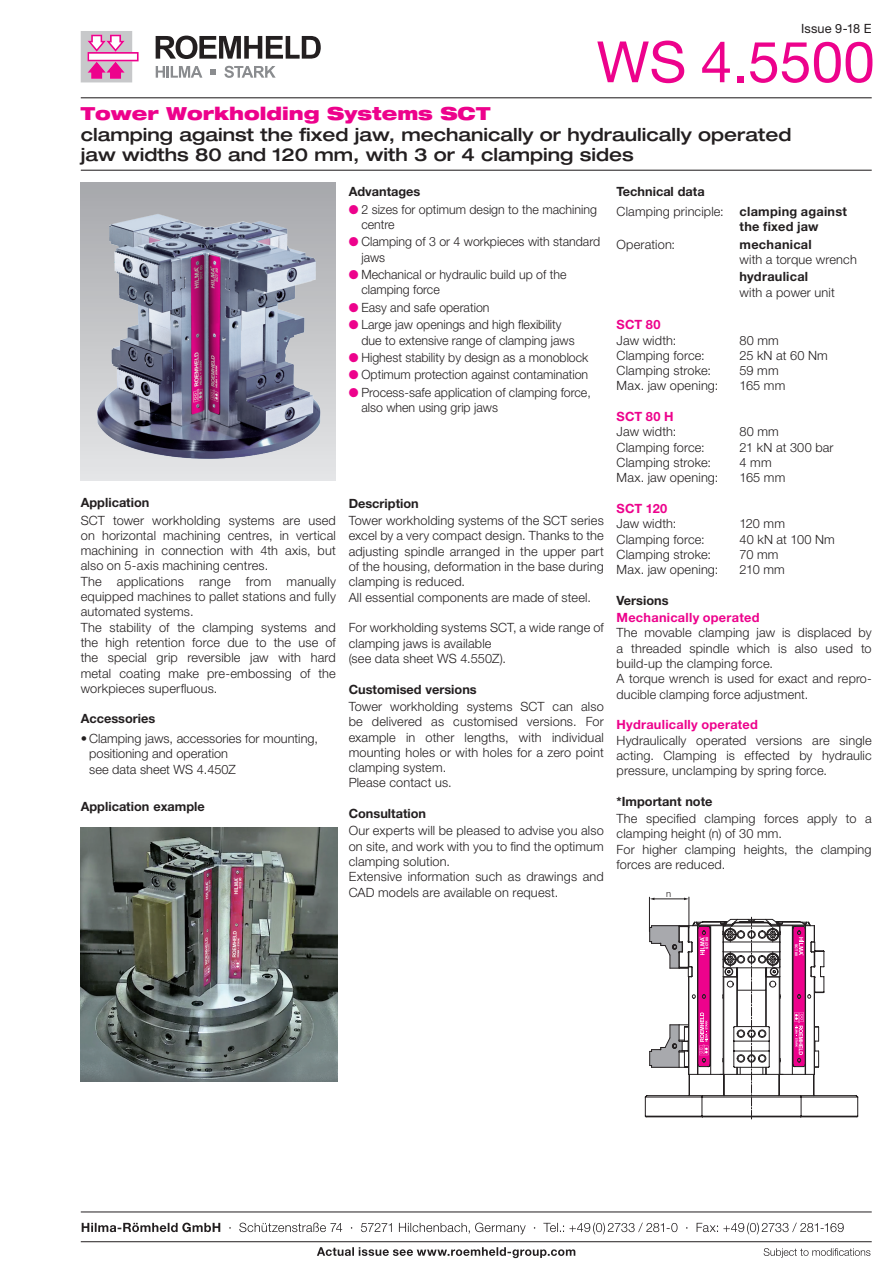
<style>
.page{position:relative;width:893px;height:1263px;background:#fff}
.page>*{position:absolute;margin:0;border:0;box-sizing:border-box;transform-origin:0 0}
.t1{font:57px "Helvetica Neue LT Pro";color:#ed028c}
.t2{font:500 expanded 18px/20.2px "Helvetica Neue LT Pro";color:#231f20}
.t3{font:900 expanded 18px "Helvetica Neue LT Pro";color:#ed028c}
.t4{font:300 12.75px/15.3px "Helvetica Neue LT Pro";letter-spacing:.01em;color:#231f20}
.t5{font:700 12.75px/19.5px "Helvetica Neue LT Pro";color:#231f20}
.t6{font:700 12.75px "Helvetica Neue LT Pro";letter-spacing:.02em;color:#ed028c}
.t7{font:700 12.75px "Helvetica Neue LT Pro";letter-spacing:.02em;color:#231f20}
.t8{font:12.75px "Helvetica Neue LT Pro";letter-spacing:.01em;color:#231f20}
.t9{font:300 9.45px "Helvetica Neue";color:#231f20}
.t10{font:700 3.45px "Helvetica Neue";color:#fff}
.s1{color:#ed028c}
.s2{font-weight:300}
</style>
<div class="page">
<svg style="left:156px;top:36px;width:165px;height:23px"></svg>
<svg style="left:156px;top:66px;width:46px;height:12px"></svg>
<svg style="left:224px;top:66px;width:52px;height:12px"></svg>
<svg style="left:210px;top:69px;width:6px;height:6px"></svg>
<svg style="left:81px;top:31px;width:58px;height:51px"></svg>
<hr style="left:81px;top:170px;width:791px;height:1px;background:#231f20">
<hr style="left:81px;top:97px;width:791px;height:1px;background:#231f20">
<svg style="left:81px;top:183px;width:255px;height:297px;background:#bfc0c3"></svg>
<img style="left:80px;top:194px;width:256px;height:279px">
<img style="left:81px;top:827px;width:256px;height:254px">
<hr style="left:649px;top:897px;width:1px;height:34px;background:#231f20">
<hr style="left:689px;top:897px;width:1px;height:31px;background:#231f20">
<hr style="left:654px;top:899px;width:31px;height:1px;background:#231f20">
<svg style="left:644px;top:917px;width:215px;height:202px"></svg>
<hr style="left:81px;top:1241px;width:791px;height:1px;background:#231f20">
<hr style="left:81px;top:1212px;width:791px;height:1px;background:#231f20">
<svg style="left:82px;top:1222px;width:762px;height:12px"></svg>
<svg style="left:764px;top:1248px;width:106px;height:10px"></svg>
<svg style="left:317px;top:1247px;width:258px;height:11px"></svg>
<p class="t8" style="left:801px;top:20px;width:72px">Issue 9-18 E</p>
<h1 class="t1" style="left:597px;top:27px;width:280px">WS 4.5500</h1>
<h2 class="t3" style="left:81px;top:102px;width:411px">Tower Workholding Systems SCT</h2>
<h2 class="t2" style="left:81px;top:123px;width:712px">clamping against the fixed jaw, mechanically or hydraulically operated jaw widths 80 and 120 mm, with 3 or 4 clamping sides</h2>
<p class="t5" style="left:81px;top:492px;width:70px">Application</p>
<p class="t4" style="left:81px;top:512px;width:257px">SCT tower workholding systems are used on horizontal machining centres, in vertical machining in connection with 4th axis, but also on 5-axis machining centres.<br>The applications range from manually equipped machines to pallet stations and fully automated systems.<br>The stability of the clamping systems and the high retention force due to the use of the special grip reversible jaw with hard metal coating make pre-embossing of the workpieces superfluous.</p>
<p class="t5" style="left:81px;top:709px;width:76px">Accessories</p>
<p class="t4" style="left:89px;top:730px;width:230px;text-indent:-9px">• Clamping jaws, accessories for mounting, positioning and operation<br>see data sheet WS 4.450Z</p>
<p class="t5" style="left:81px;top:796px;width:125px">Application example</p>
<p class="t5" style="left:349px;top:182px;width:73px">Advantages</p>
<p class="t4" style="left:361px;top:201px;width:237px;text-indent:-13px"><span class="s1">●</span> 2 sizes for optimum design to the machining centre</p>
<p class="t4" style="left:361px;top:234px;width:240px;text-indent:-13px"><span class="s1">●</span> Clamping of 3 or 4 workpieces with standard jaws</p>
<p class="t4" style="left:361px;top:267px;width:207px;text-indent:-13px"><span class="s1">●</span> Mechanical or hydraulic build up of the clamping force</p>
<p class="t4" style="left:349px;top:299px;width:142px"><span class="s1">●</span> Easy and safe operation</p>
<p class="t4" style="left:361px;top:317px;width:215px;text-indent:-13px"><span class="s1">●</span> Large jaw openings and high flexibility due to extensive range of clamping jaws</p>
<p class="t4" style="left:349px;top:349px;width:241px"><span class="s1">●</span> Highest stability by design as a monoblock</p>
<p class="t4" style="left:349px;top:367px;width:241px"><span class="s1">●</span> Optimum protection against contamination</p>
<p class="t4" style="left:361px;top:384px;width:231px;text-indent:-13px"><span class="s1">●</span> Process-safe application of clamping force, also when using grip jaws</p>
<p class="t5" style="left:349px;top:493px;width:72px">Description</p>
<p class="t4" style="left:349px;top:513px;width:257px">Tower workholding systems of the SCT series excel by a very compact design. Thanks to the adjusting spindle arranged in the upper part of the housing, deformation in the base during clamping is reduced.<br>All essential components are made of steel.</p>
<p class="t4" style="left:349px;top:620px;width:257px">For workholding systems SCT, a wide range of clamping jaws is available<br>(see data sheet WS 4.550Z).</p>
<p class="t5" style="left:349px;top:679px;width:130px">Customised versions</p>
<p class="t4" style="left:349px;top:698px;width:257px">Tower workholding systems SCT can also be delivered as customised versions. For example in other lengths, with individual mounting holes or with holes for a zero point clamping system.<br>Please contact us.</p>
<p class="t5" style="left:349px;top:803px;width:79px">Consultation</p>
<p class="t4" style="left:349px;top:823px;width:257px">Our experts will be pleased to advise you also on site, and work with you to find the optimum clamping solution.<br>Extensive information such as drawings and CAD models are available on request.</p>
<p class="t5" style="left:617px;top:182px;width:232px">Technical data<br><span class="s2">Clamping principle:</span> clamping against</p>
<p class="t7" style="left:740px;top:219px;width:80px">the fixed jaw</p>
<p class="t4" style="left:617px;top:236px;width:60px">Operation:</p>
<p class="t7" style="left:740px;top:236px;width:74px">mechanical</p>
<p class="t4" style="left:740px;top:251px;width:119px">with a torque wrench</p>
<p class="t7" style="left:740px;top:269px;width:70px">hydraulical</p>
<p class="t4" style="left:740px;top:284px;width:97px">with a power unit</p>
<p class="t6" style="left:617px;top:317px;width:46px">SCT 80</p>
<p class="t4" style="left:617px;top:332px;width:61px">Jaw width:</p>
<p class="t4" style="left:740px;top:332px;width:41px">80 mm</p>
<p class="t4" style="left:617px;top:347px;width:90px">Clamping force:</p>
<p class="t4" style="left:740px;top:347px;width:90px">25 kN at 60 Nm</p>
<p class="t4" style="left:617px;top:363px;width:96px">Clamping stroke:</p>
<p class="t4" style="left:740px;top:363px;width:41px">59 mm</p>
<p class="t4" style="left:617px;top:378px;width:103px">Max. jaw opening:</p>
<p class="t4" style="left:740px;top:378px;width:47px">165 mm</p>
<p class="t6" style="left:617px;top:409px;width:59px">SCT 80 H</p>
<p class="t4" style="left:617px;top:424px;width:61px">Jaw width:</p>
<p class="t4" style="left:740px;top:424px;width:41px">80 mm</p>
<p class="t4" style="left:617px;top:439px;width:90px">Clamping force:</p>
<p class="t4" style="left:740px;top:439px;width:96px">21 kN at 300 bar</p>
<p class="t4" style="left:617px;top:454px;width:96px">Clamping stroke:</p>
<p class="t4" style="left:740px;top:454px;width:34px">4 mm</p>
<p class="t4" style="left:617px;top:470px;width:103px">Max. jaw opening:</p>
<p class="t4" style="left:740px;top:470px;width:47px">165 mm</p>
<p class="t6" style="left:617px;top:500px;width:52px">SCT 120</p>
<p class="t4" style="left:617px;top:516px;width:61px">Jaw width:</p>
<p class="t4" style="left:740px;top:516px;width:47px">120 mm</p>
<p class="t4" style="left:617px;top:531px;width:90px">Clamping force:</p>
<p class="t4" style="left:740px;top:531px;width:97px">40 kN at 100 Nm</p>
<p class="t4" style="left:617px;top:546px;width:96px">Clamping stroke:</p>
<p class="t4" style="left:740px;top:546px;width:40px">70 mm</p>
<p class="t4" style="left:617px;top:562px;width:103px">Max. jaw opening:</p>
<p class="t4" style="left:740px;top:562px;width:47px">210 mm</p>
<p class="t5" style="left:617px;top:590px;width:53px">Versions</p>
<p class="t6" style="left:617px;top:610px;width:144px">Mechanically operated</p>
<p class="t4" style="left:617px;top:625px;width:257px">The movable clamping jaw is displaced by a threaded spindle which is also used to build-up the clamping force.<br>A torque wrench is used for exact and repro&shy;ducible clamping force adjustment.</p>
<p class="t6" style="left:617px;top:717px;width:143px">Hydraulically operated</p>
<p class="t4" style="left:617px;top:732px;width:257px;text-align:justify">Hydraulically operated versions are single acting. Clamping is effected by hydraulic pressure, unclamping by spring force.</p>
<p class="t5" style="left:617px;top:791px;width:97px">*Important note</p>
<p class="t4" style="left:617px;top:811px;width:257px">The specified clamping forces apply to a clamping height (n) of 30 mm.<br>For higher clamping heights, the clamping forces are reduced.</p>
<p class="t9" style="left:666px;top:887px;width:7px">n</p>
<p class="t10" style="left:705px;top:948px;width:13px;rotate:-90deg">SCT 80</p>
<p class="t10" style="left:799px;top:944px;width:13px;rotate:90deg">SCT 80</p>
</div>
